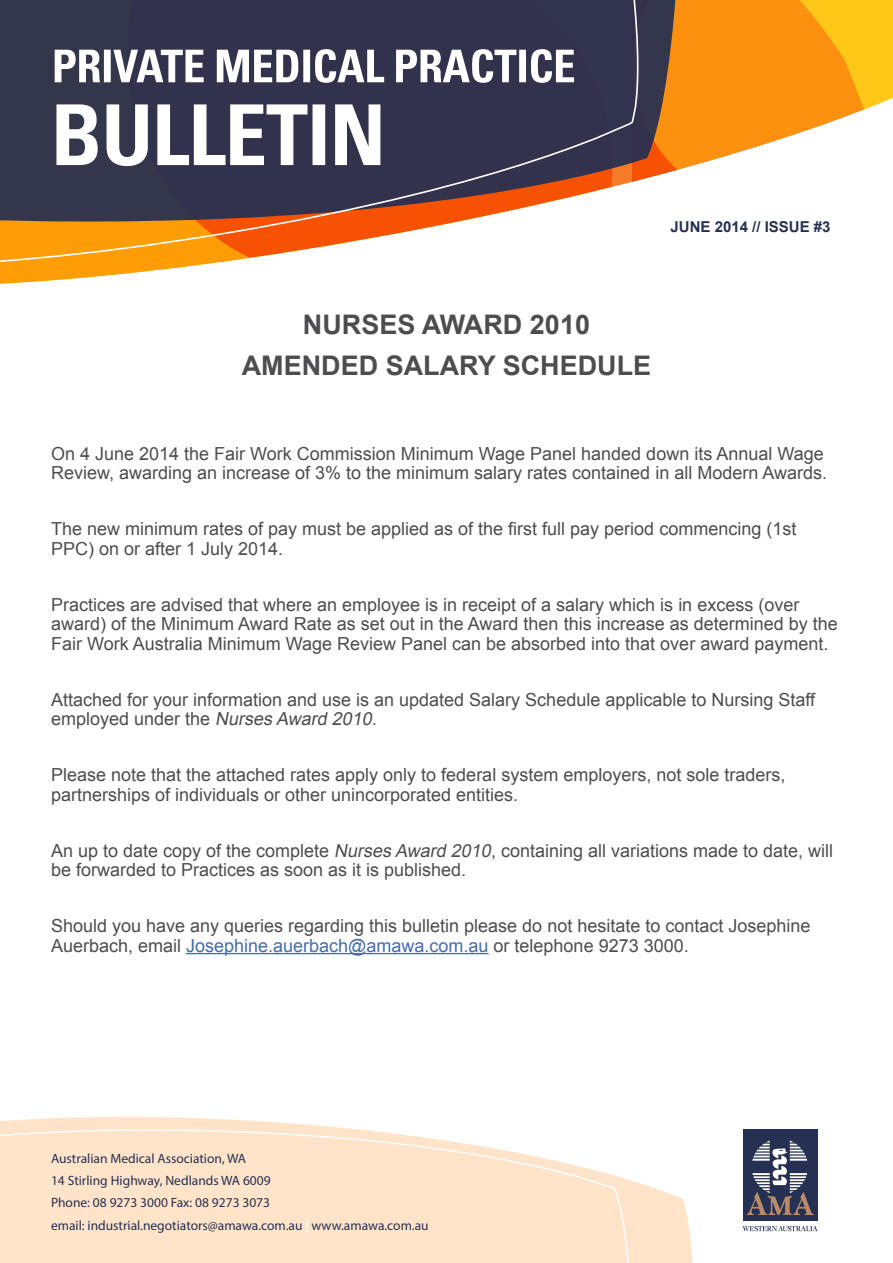
<style>
.page{position:relative;width:893px;height:1263px;background:#fff}
.page>*{position:absolute;margin:0;border:0;box-sizing:border-box;transform-origin:0 0}
.t1{font:700 27px/41px "Arial";color:#4d4d4f;text-align:center}
.t2{font:18px/19.5px "Arial";color:#4d4d4f}
.t3{font:700 15px "Arial";color:#253052}
.t4{font:13.5px/22.2px "Myriad Pro";color:#253052}
.s1{font-style:italic}
.s2{color:#456da9}
.s3{color:#fff}
</style>
<div class="page">
<svg style="left:682px;top:0;width:211px;height:169px;fill:#fb910f"></svg>
<svg style="left:651px;top:0;width:31px;height:177px"></svg>
<svg style="left:0;top:0;width:651px;height:284px"></svg>
<svg style="left:55px;top:49px;width:519px;height:34px"></svg>
<svg style="left:56px;top:104px;width:324px;height:62px"></svg>
<svg style="left:0;top:1117px;width:693px;height:146px"></svg>
<svg style="left:0;top:1122px;width:637px;height:141px"></svg>
<div style="left:743px;top:1129px;width:75px;height:91px;background:#253052"></div>
<svg style="left:743px;top:1226px;width:75px;height:5px"></svg>
<svg style="left:746px;top:1140px;width:68px;height:75px"></svg>
<hr style="left:186px;top:953px;width:303px;height:1px;background:#456da9">
<p class="t3" style="left:670px;top:217px;width:162px">JUNE 2014 // ISSUE #3</p>
<h1 class="t1" style="left:242px;top:305px;width:411px">NURSES AWARD 2010<br>AMENDED SALARY SCHEDULE</h1>
<p class="t2" style="left:51px;top:444px;width:778px">On 4 June 2014 the Fair Work Commission Minimum Wage Panel handed down its Annual Wage<br>Review, awarding an increase of 3% to the minimum salary rates contained in all Modern Awards.</p>
<p class="t2" style="left:51px;top:519px;width:747px">The new minimum rates of pay must be applied as of the first full pay period commencing (1st<br>PPC) on or after 1 July 2014.</p>
<p class="t2" style="left:51px;top:595px;width:788px">Practices are advised that where an employee is in receipt of a salary which is in excess (over award) of the Minimum Award Rate as set out in the Award then this increase as determined by the<br>Fair Work Australia Minimum Wage Review Panel can be absorbed into that over award payment.</p>
<p class="t2" style="left:51px;top:690px;width:766px">Attached for your information and use is an updated Salary Schedule applicable to Nursing Staff employed under the <span class="s1">Nurses Award 2010.</span></p>
<p class="t2" style="left:51px;top:765px;width:736px">Please note that the attached rates apply only to federal system employers, not sole traders, partnerships of individuals or other unincorporated entities.</p>
<p class="t2" style="left:51px;top:841px;width:784px">An up to date copy of the complete <span class="s1">Nurses Award 2010</span>, containing all variations made to date, will be forwarded to Practices as soon as it is published.</p>
<p class="t2" style="left:51px;top:916px;width:761px">Should you have any queries regarding this bulletin please do not hesitate to contact Josephine<br>Auerbach, email <span class="s2">Josephine.auerbach@amawa.com.au</span> or telephone 9273 3000.</p>
<p class="t4" style="left:51px;top:1147px;width:379px">Australian Medical Association, WA<br>14 Stirling Highway, Nedlands WA 6009<br>Phone: 08 9273 3000 Fax: 08 9273 3073<br>email: industrial.negotiators@amawa.com.au <span class="s3">|</span> www.amawa.com.au</p>
</div>
